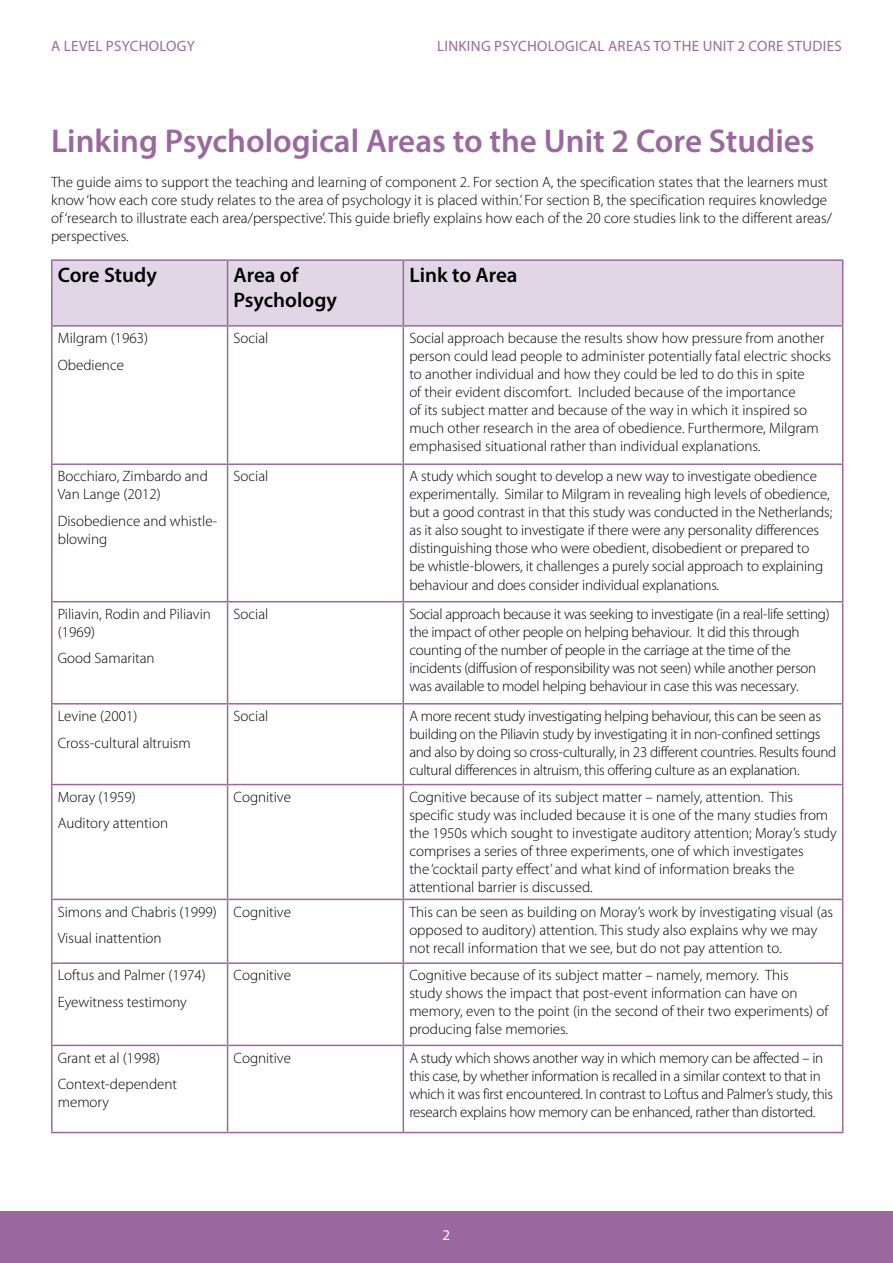
<style>
.page{position:relative;width:893px;height:1263px;background:#fff}
.page>*{position:absolute;margin:0;border:0;box-sizing:border-box;transform-origin:0 0}
.t1{font:600 33px "Myriad Pro";color:#9a689e}
.t2{font:600 21px/25.2px "Myriad Pro";color:#000}
.t3{font:300 15px/18px "Myriad Pro";color:#000}
.t4{font:300 15px/18px "Myriad Pro";letter-spacing:-.02em;color:#000}
.t5{font:15px "Myriad Pro";letter-spacing:.02em;color:#9a689e}
.t6{font:15px "Myriad Pro";color:#fff}
</style>
<div class="page">
<div style="left:0;top:1211px;width:893px;height:52px;background:#9a689e"></div>
<div style="left:53px;top:261px;width:789px;height:64px;background:#e1d6e6"></div>
<hr style="left:51px;top:259px;width:177px;height:2px;background:#9a689e">
<hr style="left:51px;top:261px;width:2px;height:64px;background:#9a689e">
<hr style="left:228px;top:259px;width:175px;height:2px;background:#9a689e">
<hr style="left:227px;top:261px;width:1px;height:64px;background:#9a689e">
<hr style="left:403px;top:259px;width:440px;height:2px;background:#9a689e">
<hr style="left:403px;top:261px;width:1px;height:64px;background:#9a689e">
<hr style="left:842px;top:261px;width:1px;height:64px;background:#9a689e">
<hr style="left:51px;top:325px;width:177px;height:2px;background:#9a689e">
<hr style="left:51px;top:327px;width:2px;height:136px;background:#9a689e">
<hr style="left:228px;top:325px;width:175px;height:2px;background:#9a689e">
<hr style="left:227px;top:327px;width:1px;height:136px;background:#9a689e">
<hr style="left:403px;top:325px;width:440px;height:2px;background:#9a689e">
<hr style="left:403px;top:327px;width:1px;height:136px;background:#9a689e">
<hr style="left:842px;top:327px;width:1px;height:136px;background:#9a689e">
<hr style="left:51px;top:463px;width:177px;height:2px;background:#9a689e">
<hr style="left:51px;top:465px;width:2px;height:136px;background:#9a689e">
<hr style="left:228px;top:463px;width:175px;height:2px;background:#9a689e">
<hr style="left:227px;top:465px;width:1px;height:136px;background:#9a689e">
<hr style="left:403px;top:463px;width:440px;height:2px;background:#9a689e">
<hr style="left:403px;top:465px;width:1px;height:136px;background:#9a689e">
<hr style="left:842px;top:465px;width:1px;height:136px;background:#9a689e">
<hr style="left:51px;top:601px;width:177px;height:1px;background:#9a689e">
<hr style="left:51px;top:602px;width:2px;height:101px;background:#9a689e">
<hr style="left:228px;top:601px;width:175px;height:1px;background:#9a689e">
<hr style="left:227px;top:602px;width:1px;height:101px;background:#9a689e">
<hr style="left:403px;top:601px;width:440px;height:1px;background:#9a689e">
<hr style="left:403px;top:602px;width:1px;height:101px;background:#9a689e">
<hr style="left:842px;top:602px;width:1px;height:101px;background:#9a689e">
<hr style="left:51px;top:703px;width:177px;height:1px;background:#9a689e">
<hr style="left:51px;top:704px;width:2px;height:80px;background:#9a689e">
<hr style="left:228px;top:703px;width:175px;height:1px;background:#9a689e">
<hr style="left:227px;top:704px;width:1px;height:80px;background:#9a689e">
<hr style="left:403px;top:703px;width:440px;height:1px;background:#9a689e">
<hr style="left:403px;top:704px;width:1px;height:80px;background:#9a689e">
<hr style="left:842px;top:704px;width:1px;height:80px;background:#9a689e">
<hr style="left:51px;top:784px;width:177px;height:1px;background:#9a689e">
<hr style="left:51px;top:785px;width:2px;height:114px;background:#9a689e">
<hr style="left:228px;top:784px;width:175px;height:1px;background:#9a689e">
<hr style="left:227px;top:785px;width:1px;height:114px;background:#9a689e">
<hr style="left:403px;top:784px;width:440px;height:1px;background:#9a689e">
<hr style="left:403px;top:785px;width:1px;height:114px;background:#9a689e">
<hr style="left:842px;top:785px;width:1px;height:114px;background:#9a689e">
<hr style="left:51px;top:899px;width:177px;height:1px;background:#9a689e">
<hr style="left:51px;top:900px;width:2px;height:62px;background:#9a689e">
<hr style="left:228px;top:899px;width:175px;height:1px;background:#9a689e">
<hr style="left:227px;top:900px;width:1px;height:62px;background:#9a689e">
<hr style="left:403px;top:899px;width:440px;height:1px;background:#9a689e">
<hr style="left:403px;top:900px;width:1px;height:62px;background:#9a689e">
<hr style="left:842px;top:900px;width:1px;height:62px;background:#9a689e">
<hr style="left:51px;top:962px;width:177px;height:2px;background:#9a689e">
<hr style="left:51px;top:964px;width:2px;height:81px;background:#9a689e">
<hr style="left:228px;top:962px;width:175px;height:2px;background:#9a689e">
<hr style="left:227px;top:964px;width:1px;height:81px;background:#9a689e">
<hr style="left:403px;top:962px;width:440px;height:2px;background:#9a689e">
<hr style="left:403px;top:964px;width:1px;height:81px;background:#9a689e">
<hr style="left:842px;top:964px;width:1px;height:81px;background:#9a689e">
<hr style="left:51px;top:1045px;width:177px;height:1px;background:#9a689e">
<hr style="left:51px;top:1046px;width:2px;height:86px;background:#9a689e">
<hr style="left:228px;top:1045px;width:175px;height:1px;background:#9a689e">
<hr style="left:227px;top:1046px;width:1px;height:86px;background:#9a689e">
<hr style="left:403px;top:1045px;width:440px;height:1px;background:#9a689e">
<hr style="left:403px;top:1046px;width:1px;height:86px;background:#9a689e">
<hr style="left:842px;top:1046px;width:1px;height:86px;background:#9a689e">
<hr style="left:51px;top:1132px;width:177px;height:1px;background:#9a689e">
<hr style="left:228px;top:1132px;width:175px;height:1px;background:#9a689e">
<hr style="left:403px;top:1132px;width:440px;height:1px;background:#9a689e">
<p class="t5" style="left:51px;top:37px;width:145px">A LEVEL PSYCHOLOGY</p>
<p class="t5" style="left:437px;top:37px;width:406px">LINKING PSYCHOLOGICAL AREAS TO THE UNIT 2 CORE STUDIES</p>
<h1 class="t1" style="left:51px;top:120px;width:765px">Linking Psychological Areas to the Unit 2 Core Studies</h1>
<p class="t3" style="left:51px;top:174px;width:782px">The guide aims to support the teaching and learning of component 2. For section A, the specification states that the learners must know ‘how each core study relates to the area of psychology it is placed within.’ For section B, the specification requires knowledge of ‘research to illustrate each area/perspective’. This guide briefly explains how each of the 20 core studies link to the different areas/ perspectives.</p>
<h2 class="t2" style="left:58px;top:262px;width:101px">Core Study</h2>
<h2 class="t2" style="left:234px;top:262px;width:105px">Area of<br>Psychology</h2>
<h2 class="t2" style="left:409px;top:262px;width:110px">Link to Area</h2>
<p class="t3" style="left:58px;top:325px;width:92px;line-height:26.5px">Milgram (1963)<br>Obedience</p>
<p class="t3" style="left:234px;top:329px;width:36px">Social</p>
<p class="t3" style="left:409px;top:329px;width:423px">Social approach because the results show how pressure from another person could lead people to administer potentially fatal electric shocks to another individual and how they could be led to do this in spite<br>of their evident discomfort. Included because of the importance<br>of its subject matter and because of the way in which it inspired so much other research in the area of obedience. Furthermore, Milgram emphasised situational rather than individual explanations.</p>
<p class="t3" style="left:58px;top:468px;width:152px">Bocchiaro, Zimbardo and<br>Van Lange (2012)</p>
<p class="t3" style="left:58px;top:512px;width:161px">Disobedience and whistle&shy;blowing</p>
<p class="t3" style="left:234px;top:468px;width:36px">Social</p>
<p class="t3" style="left:409px;top:468px;width:424px">A study which sought to develop a new way to investigate obedience experimentally. Similar to Milgram in revealing high levels of obedience, but a good contrast in that this study was conducted in the Netherlands; as it also sought to investigate if there were any personality differences distinguishing those who were obedient, disobedient or prepared to<br>be whistle-blowers, it challenges a purely social approach to explaining behaviour and does consider individual explanations.</p>
<p class="t3" style="left:58px;top:605px;width:155px">Piliavin, Rodin and Piliavin (1969)</p>
<p class="t3" style="left:58px;top:650px;width:98px">Good Samaritan</p>
<p class="t3" style="left:234px;top:605px;width:36px">Social</p>
<p class="t4" style="left:409px;top:605px;width:422px">Social approach because it was seeking to investigate (in a real-life setting) the impact of other people on helping behaviour. It did this through counting of the number of people in the carriage at the time of the incidents (diffusion of responsibility was not seen) while another person was available to model helping behaviour in case this was necessary.</p>
<p class="t3" style="left:58px;top:703px;width:134px;line-height:26.5px">Levine (2001)<br>Cross-cultural altruism</p>
<p class="t3" style="left:234px;top:707px;width:36px">Social</p>
<p class="t4" style="left:409px;top:707px;width:429px">A more recent study investigating helping behaviour, this can be seen as building on the Piliavin study by investigating it in non-confined settings and also by doing so cross-culturally, in 23 different countries. Results found cultural differences in altruism, this offering culture as an explanation.</p>
<p class="t3" style="left:58px;top:784px;width:112px;line-height:26.5px">Moray (1959)<br>Auditory attention</p>
<p class="t3" style="left:234px;top:788px;width:59px">Cognitive</p>
<p class="t3" style="left:409px;top:788px;width:429px">Cognitive because of its subject matter – namely, attention. This specific study was included because it is one of the many studies from the 1950s which sought to investigate auditory attention; Moray’s study comprises a series of three experiments, one of which investigates<br>the ‘cocktail party effect’ and what kind of information breaks the attentional barrier is discussed.</p>
<p class="t3" style="left:58px;top:899px;width:161px;line-height:26.5px">Simons and Chabris (1999)<br>Visual inattention</p>
<p class="t3" style="left:234px;top:903px;width:59px">Cognitive</p>
<p class="t3" style="left:409px;top:903px;width:425px">This can be seen as building on Moray’s work by investigating visual (as opposed to auditory) attention. This study also explains why we may not recall information that we see, but do not pay attention to.</p>
<p class="t3" style="left:58px;top:962px;width:149px;line-height:26.5px">Loftus and Palmer (1974)<br>Eyewitness testimony</p>
<p class="t3" style="left:234px;top:967px;width:59px">Cognitive</p>
<p class="t3" style="left:409px;top:967px;width:421px">Cognitive because of its subject matter – namely, memory. This<br>study shows the impact that post-event information can have on memory, even to the point (in the second of their two experiments) of producing false memories.</p>
<p class="t3" style="left:58px;top:1045px;width:121px;line-height:26.5px">Grant et al (1998)<br>Context-dependent</p>
<p class="t3" style="left:58px;top:1093px;width:53px">memory</p>
<p class="t3" style="left:234px;top:1049px;width:59px">Cognitive</p>
<p class="t4" style="left:409px;top:1049px;width:425px">A study which shows another way in which memory can be affected – in this case, by whether information is recalled in a similar context to that in which it was first encountered. In contrast to Loftus and Palmer’s study, this research explains how memory can be enhanced, rather than distorted.</p>
<p class="t6" style="left:443px;top:1226px;width:9px">2</p>
</div>
